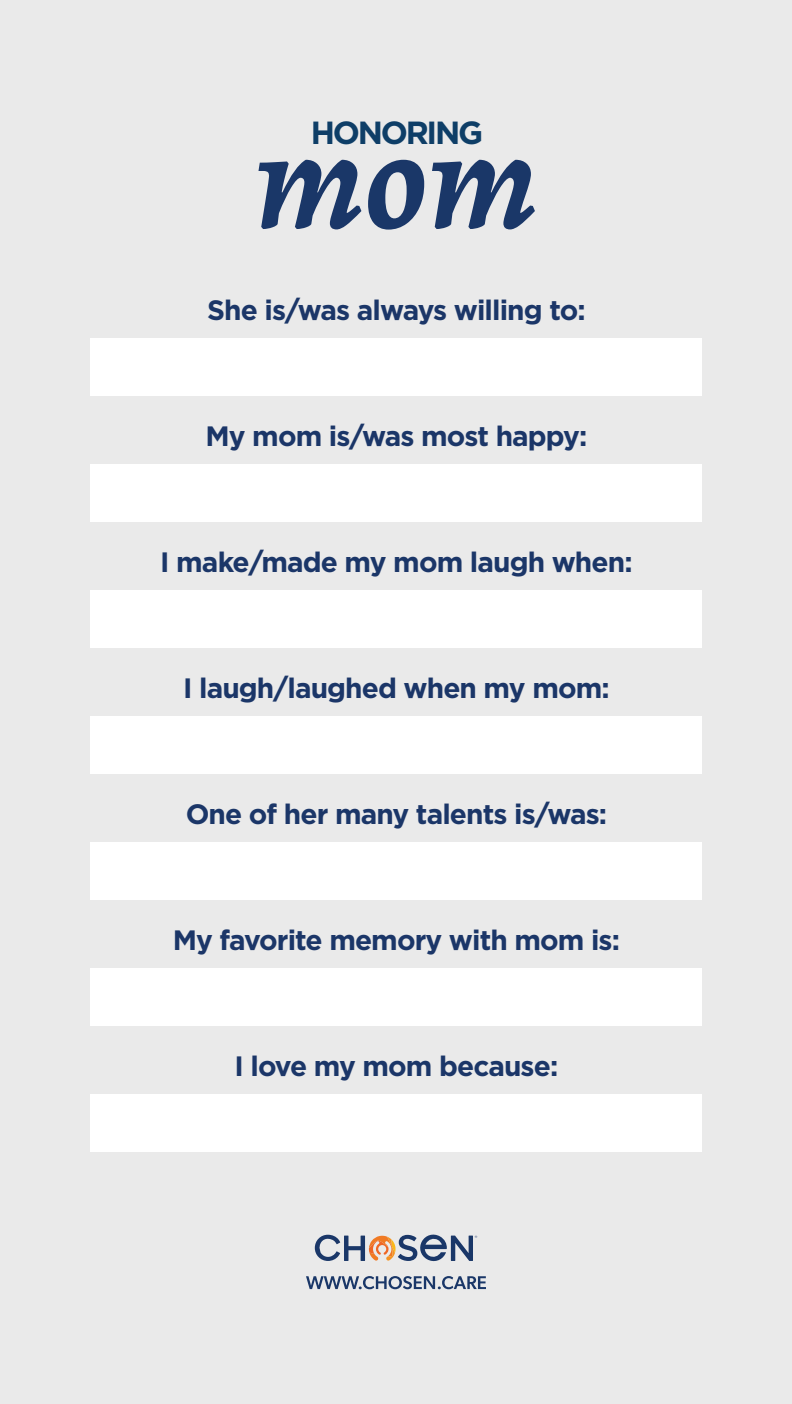
<style>
.page{position:relative;width:792px;height:1404px;background:#eaeaea}
.page>*{position:absolute;margin:0;border:0;box-sizing:border-box;transform-origin:0 0}
.t1{font:italic 700 144px "Alegreya";color:#1a3768}
.t2{font:700 32px "Gotham HTF";letter-spacing:-.07em;color:#0e3e67}
.t3{font:700 28px "Gotham HTF";letter-spacing:-.03em;color:#1b3668}
</style>
<div class="page">
<svg style="left:315px;top:1234px;width:162px;height:28px"></svg>
<svg style="left:306px;top:1276px;width:180px;height:13px"></svg>
<div style="left:90px;top:338px;width:612px;height:58px;background:#fff"></div>
<div style="left:90px;top:464px;width:612px;height:58px;background:#fff"></div>
<div style="left:90px;top:590px;width:612px;height:58px;background:#fff"></div>
<div style="left:90px;top:716px;width:612px;height:58px;background:#fff"></div>
<div style="left:90px;top:842px;width:612px;height:58px;background:#fff"></div>
<div style="left:90px;top:968px;width:612px;height:58px;background:#fff"></div>
<div style="left:90px;top:1094px;width:612px;height:58px;background:#fff"></div>
<p class="t2" style="left:311px;top:114px;width:174px">HONORING</p>
<h1 class="t1" style="left:254px;top:76px;width:285px">mom</h1>
<p class="t3" style="left:207px;top:294px;width:380px">She is/was always willing to:</p>
<p class="t3" style="left:205px;top:420px;width:383px">My mom is/was most happy:</p>
<p class="t3" style="left:160px;top:546px;width:474px">I make/made my mom laugh when:</p>
<p class="t3" style="left:183px;top:672px;width:428px">I laugh/laughed when my mom:</p>
<p class="t3" style="left:186px;top:798px;width:423px">One of her many talents is/was:</p>
<p class="t3" style="left:173px;top:924px;width:449px">My favorite memory with mom is:</p>
<p class="t3" style="left:235px;top:1050px;width:325px">I love my mom because:</p>
</div>
